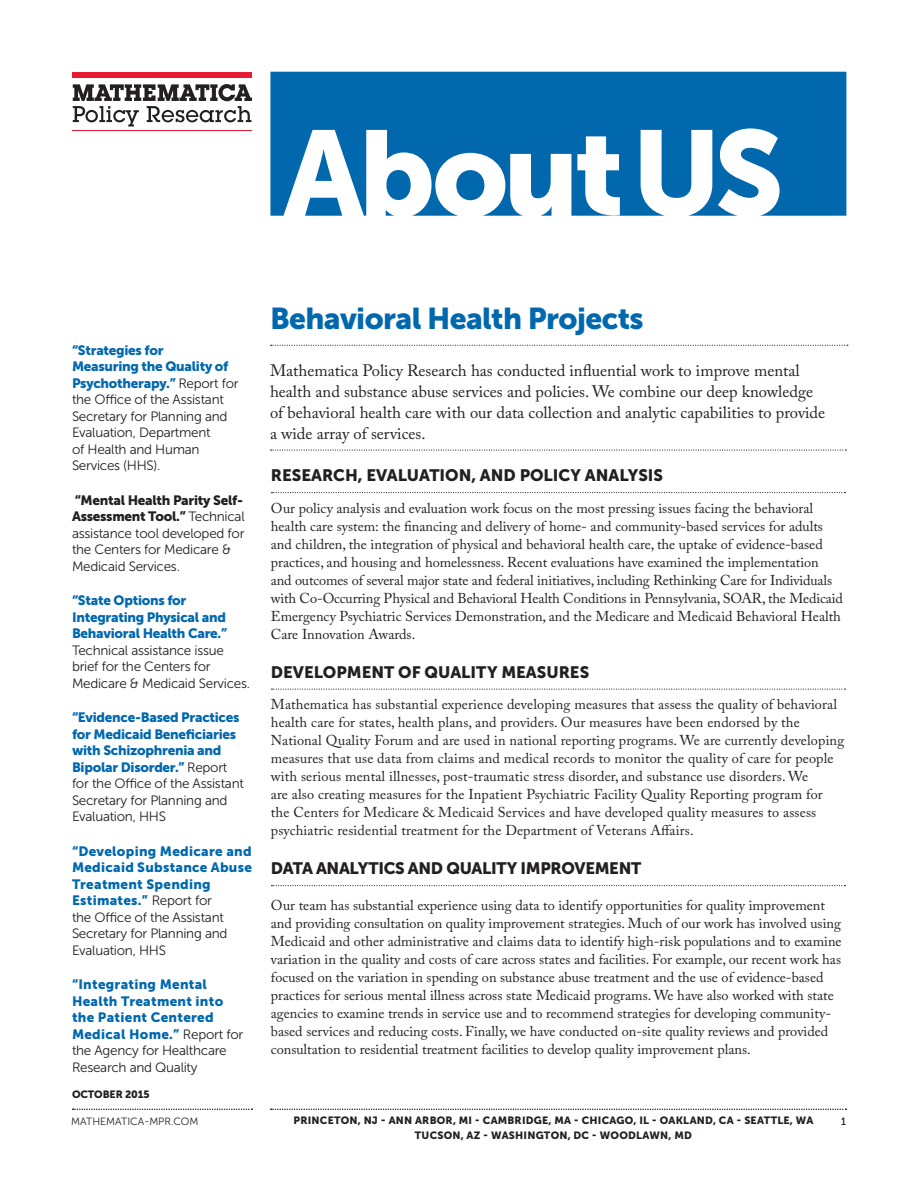
<style>
.page{position:relative;width:918px;height:1188px;background:#fff}
.page>*{position:absolute;margin:0;border:0;box-sizing:border-box;transform-origin:0 0}
.t1{font:30px "Museo Sans 900";letter-spacing:-.02em;color:#0168ae}
.Intro_txt{font:16.5px/21px "Adobe Caslon Pro";color:#231f20}
.B_Head{font:16.5px "Museo Sans 900";color:#231f20}
.B_Head-2{font:16.5px "Museo Sans 900";letter-spacing:-.02em;color:#231f20}
.Text{font:14.25px/18px "Adobe Caslon Pro";color:#231f20}
.CALLOUT_TEXT___museo{font:13.5px/16.5px "Museo Sans 300";letter-spacing:-.02em;color:#231f20}
.CALLOUT_TEXT___museo-2{font:13.5px/16.5px "Museo Sans 900";letter-spacing:.02em;color:#0168ae}
.CALLOUT_TEXT___museo-3{font:13.5px/16.5px "Museo Sans 900";letter-spacing:-.02em;color:#0168ae}
.COPYRIGHT_AND_OTHER{font:10.5px/15px "Museo Sans 900";letter-spacing:.02em;color:#231f20;text-align:center}
.MATHEMATICA-MPR_COM{font:10.5px "Museo Sans 300";color:#231f20}
.COPYRIGHT_AND_OTHER-2{font:10.5px "Museo Sans 900";letter-spacing:-.01em;color:#231f20}
.s1{font-family:"Museo Sans 900";color:#0168ae}
.s2{font-family:"Museo Sans 900"}
.s3{font-family:"Museo Sans 300";color:#231f20}
</style>
<div class="page">
<hr style="left:72px;top:130px;width:180px;height:1px;background:#e71c34">
<div style="left:72px;top:72px;width:179px;height:5px;background:#e71c34"></div>
<svg style="left:73px;top:84px;width:179px;height:42px"></svg>
<svg style="left:270px;top:72px;width:576px;height:144px;fill:#0168ae"></svg>
<svg style="left:271px;top:450px;width:575px;height:1px"></svg>
<svg style="left:271px;top:1109px;width:575px;height:1px"></svg>
<svg style="left:73px;top:1109px;width:179px;height:1px"></svg>
<svg style="left:271px;top:345px;width:577px;height:1px"></svg>
<svg style="left:271px;top:492px;width:575px;height:1px"></svg>
<svg style="left:271px;top:689px;width:575px;height:1px"></svg>
<svg style="left:271px;top:885px;width:575px;height:1px"></svg>
<p class="CALLOUT_TEXT___museo" style="left:72px;top:342px;width:168px"><span class="s1">“Strategies for<br>Measuring the Quality of<br>Psychotherapy.”</span> Report for the Office of the Assistant<br>Secretary for Planning and<br>Evaluation, Department<br>of Health and Human<br>Services (HHS).</p>
<p class="CALLOUT_TEXT___museo" style="left:72px;top:492px;width:174px"><span class="s2">“Mental Health Parity Self-<br>Assessment Tool.”</span> Technical assistance tool developed for the Centers for Medicare &amp;<br>Medicaid Services.</p>
<p class="CALLOUT_TEXT___museo" style="left:72px;top:593px;width:180px"><span class="s1">“State Options for<br>Integrating Physical and<br>Behavioral Health Care.”<br></span>Technical assistance issue brief for the Centers for<br>Medicare &amp; Medicaid Services.</p>
<p class="CALLOUT_TEXT___museo-3" style="left:72px;top:709px;width:173px">“Evidence-Based Practices for Medicaid Beneficiaries with Schizophrenia and<br>Bipolar Disorder.” <span class="s3">Report for the Office of the Assistant<br>Secretary for Planning and<br>Evaluation, HHS</span></p>
<p class="CALLOUT_TEXT___museo-2" style="left:72px;top:843px;width:181px">“Developing Medicare and<br>Medicaid Substance Abuse<br>Treatment Spending<br>Estimates.” <span class="s3">Report for<br>the Office of the Assistant<br>Secretary for Planning and<br>Evaluation, HHS</span></p>
<p class="CALLOUT_TEXT___museo-2" style="left:72px;top:976px;width:173px">“Integrating Mental<br>Health Treatment into the Patient Centered<br>Medical Home.” <span class="s3">Report for the Agency for Healthcare<br>Research and Quality</span></p>
<p class="COPYRIGHT_AND_OTHER-2" style="left:72px;top:1088px;width:79px">OCTOBER 2015</p>
<p class="MATHEMATICA-MPR_COM" style="left:71px;top:1116px;width:129px">MATHEMATICA-MPR.COM</p>
<p class="t1" style="left:270px;top:301px;width:375px">Behavioral Health Projects</p>
<p class="Intro_txt" style="left:270px;top:360px;width:557px">Mathematica Policy Research has conducted influential work to improve mental health and substance abuse services and policies. We combine our deep knowledge of behavioral health care with our data collection and analytic capabilities to provide a wide array of services.</p>
<p class="B_Head" style="left:271px;top:466px;width:394px">RESEARCH, EVALUATION, AND POLICY ANALYSIS</p>
<p class="Text" style="left:271px;top:499px;width:574px">Our policy analysis and evaluation work focus on the most pressing issues facing the behavioral health care system: the financing and delivery of home- and community-based services for adults and children, the integration of physical and behavioral health care, the uptake of evidence-based practices, and housing and homelessness. Recent evaluations have examined the implementation and outcomes of several major state and federal initiatives, including Rethinking Care for Individuals with Co-Occurring Physical and Behavioral Health Conditions in Pennsylvania, SOAR, the Medicaid Emergency Psychiatric Services Demonstration, and the Medicare and Medicaid Behavioral Health Care Innovation Awards.</p>
<p class="B_Head" style="left:271px;top:663px;width:320px">DEVELOPMENT OF QUALITY MEASURES</p>
<p class="Text" style="left:271px;top:695px;width:575px">Mathematica has substantial experience developing measures that assess the quality of behavioral health care for states, health plans, and providers. Our measures have been endorsed by the National Quality Forum and are used in national reporting programs. We are currently developing measures that use data from claims and medical records to monitor the quality of care for people with serious mental illnesses, post-traumatic stress disorder, and substance use disorders. We<br>are also creating measures for the Inpatient Psychiatric Facility Quality Reporting program for the Centers for Medicare &amp; Medicaid Services and have developed quality measures to assess psychiatric residential treatment for the Department of Veterans Affairs.</p>
<p class="B_Head-2" style="left:271px;top:859px;width:372px">DATA ANALYTICS AND QUALITY IMPROVEMENT</p>
<p class="Text" style="left:271px;top:896px;width:572px">Our team has substantial experience using data to identify opportunities for quality improvement and providing consultation on quality improvement strategies. Much of our work has involved using Medicaid and other administrative and claims data to identify high-risk populations and to examine variation in the quality and costs of care across states and facilities. For example, our recent work has focused on the variation in spending on substance abuse treatment and the use of evidence-based practices for serious mental illness across state Medicaid programs. We have also worked with state agencies to examine trends in service use and to recommend strategies for developing community&shy;based services and reducing costs. Finally, we have conducted on-site quality reviews and provided consultation to residential treatment facilities to develop quality improvement plans.</p>
<p class="COPYRIGHT_AND_OTHER" style="left:294px;top:1113px;width:521px">PRINCETON, NJ - ANN ARBOR, MI - CAMBRIDGE, MA - CHICAGO, IL - OAKLAND, CA - SEATTLE, WA<br>TUCSON, AZ - WASHINGTON, DC - WOODLAWN, MD</p>
<p class="MATHEMATICA-MPR_COM" style="left:841px;top:1116px;width:6px">1</p>
</div>
